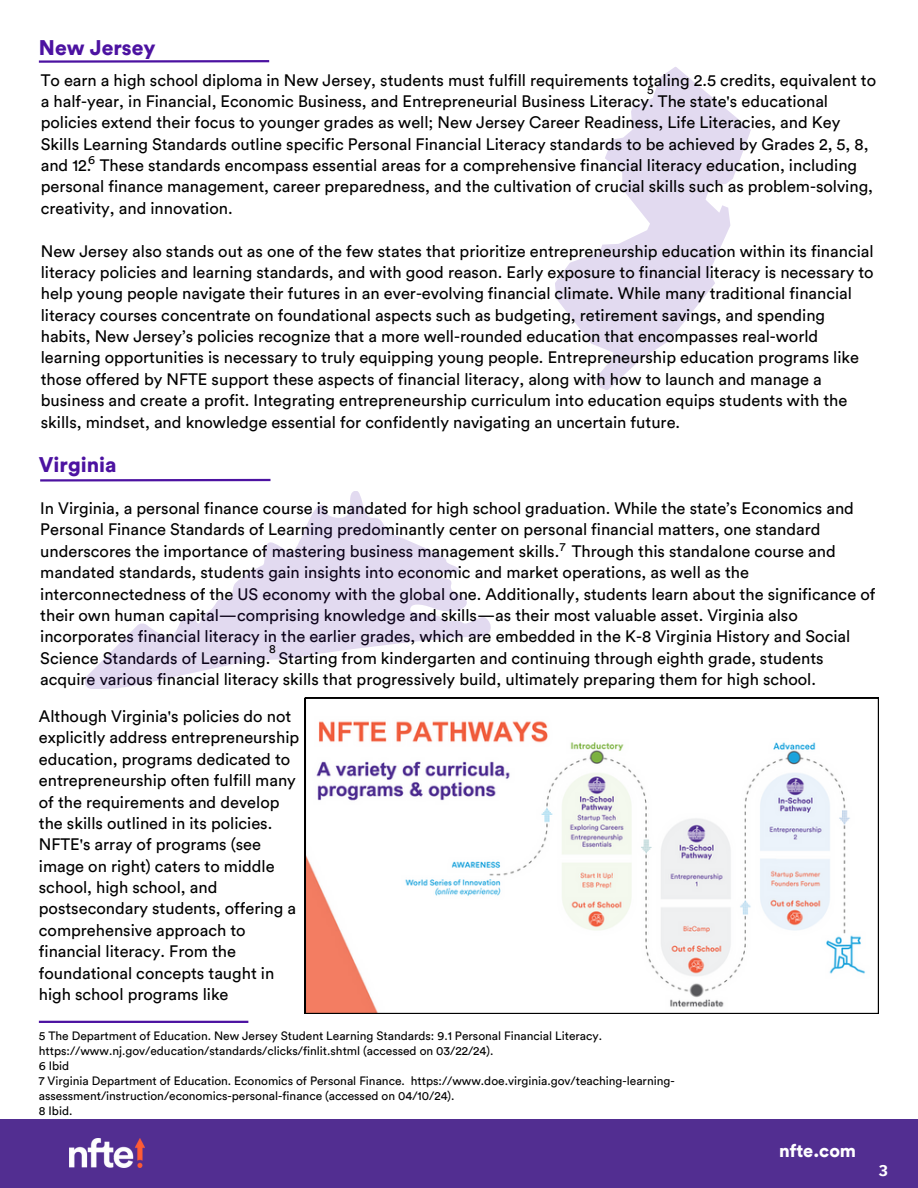
<style>
.page{position:relative;width:918px;height:1188px;background:#fff}
.page>*{position:absolute;margin:0;border:0;box-sizing:border-box;transform-origin:0 0}
.t1{font:900 21px "Circular Std";color:#4c12a1}
.t2{font:900 18px "Circular Std";color:#fff}
.t3{font:16.5px/21.3px "Circular Std";color:#000}
.t4{font:700 15.75px "IBM Plex Sans";color:#fff}
.t5{font:12px/15px "Circular Std";color:#000}
</style>
<div class="page">
<hr style="left:39px;top:1021px;width:209px;height:2px;background:#4c12a1">
<div style="left:0;top:1119px;width:918px;height:69px;background:#522e91"></div>
<img style="left:69px;top:1138px;width:76px;height:30px">
<hr style="left:39px;top:60px;width:230px;height:3px;background:#4c12a1">
<svg style="left:555px;top:67px;width:196px;height:323px"></svg>
<hr style="left:40px;top:479px;width:230px;height:3px;background:#4c12a1">
<svg style="left:84px;top:479px;width:413px;height:228px"></svg>
<svg style="left:305px;top:698px;width:574px;height:316px"></svg>
<p class="t1" style="left:39px;top:38px;width:118px">New Jersey</p>
<p class="t3" style="left:41px;top:70px;width:837px">To earn a high school diploma in New Jersey, students must fulfill requirements totaling 2.5 credits, equivalent to a half-year, in Financial, Economic Business, and Entrepreneurial Business Literacy. The state's educational policies extend their focus to younger grades as well; New Jersey Career Readiness, Life Literacies, and Key Skills Learning Standards outline specific Personal Financial Literacy standards to be achieved by Grades 2, 5, 8, and 12. These standards encompass essential areas for a comprehensive financial literacy education, including personal finance management, career preparedness, and the cultivation of crucial skills such as problem-solving, creativity, and innovation.</p>
<p class="t3" style="left:41px;top:241px;width:834px">New Jersey also stands out as one of the few states that prioritize entrepreneurship education within its financial literacy policies and learning standards, and with good reason. Early exposure to financial literacy is necessary to help young people navigate their futures in an ever-evolving financial climate. While many traditional financial literacy courses concentrate on foundational aspects such as budgeting, retirement savings, and spending habits, New Jersey’s policies recognize that a more well-rounded education that encompasses real-world learning opportunities is necessary to truly equipping young people. Entrepreneurship education programs like those offered by NFTE support these aspects of financial literacy, along with how to launch and manage a business and create a profit. Integrating entrepreneurship curriculum into education equips students with the skills, mindset, and knowledge essential for confidently navigating an uncertain future.</p>
<p class="t1" style="left:39px;top:456px;width:79px">Virginia</p>
<p class="t5" style="left:647px;top:83px;width:8px">5</p>
<p class="t5" style="left:88px;top:153px;width:8px">6</p>
<p class="t3" style="left:40px;top:498px;width:837px">In Virginia, a personal finance course is mandated for high school graduation. While the state’s Economics and Personal Finance Standards of Learning predominantly center on personal financial matters, one standard underscores the importance of mastering business management skills. Through this standalone course and mandated standards, students gain insights into economic and market operations, as well as the interconnectedness of the US economy with the global one. Additionally, students learn about the significance of their own human capital—comprising knowledge and skills—as their most valuable asset. Virginia also incorporates financial literacy in the earlier grades, which are embedded in the K-8 Virginia History and Social Science Standards of Learning. Starting from kindergarten and continuing through eighth grade, students acquire various financial literacy skills that progressively build, ultimately preparing them for high school.</p>
<p class="t5" style="left:560px;top:540px;width:7px">7</p>
<p class="t5" style="left:269px;top:642px;width:8px">8</p>
<p class="t3" style="left:39px;top:706px;width:262px">Although Virginia's policies do not explicitly address entrepreneurship education, programs dedicated to entrepreneurship often fulfill many of the requirements and develop the skills outlined in its policies.<br>NFTE's array of programs (see image on right) caters to middle school, high school, and postsecondary students, offering a comprehensive approach to financial literacy. From the foundational concepts taught in high school programs like</p>
<p class="t5" style="left:39px;top:1028px;width:637px">5 The Department of Education. New Jersey Student Learning Standards: 9.1 Personal Financial Literacy. https://www.nj.gov/education/standards/clicks/finlit.shtml (accessed on 03/22/24).<br>6 Ibid<br>7 Virginia Department of Education. Economics of Personal Finance. https://www.doe.virginia.gov/teaching-learning&shy;assessment/instruction/economics-personal-finance (accessed on 04/10/24).<br>8 Ibid.</p>
<p class="t2" style="left:779px;top:1143px;width:79px">nfte.com</p>
<p class="t4" style="left:879px;top:1160px;width:11px">3</p>
</div>
